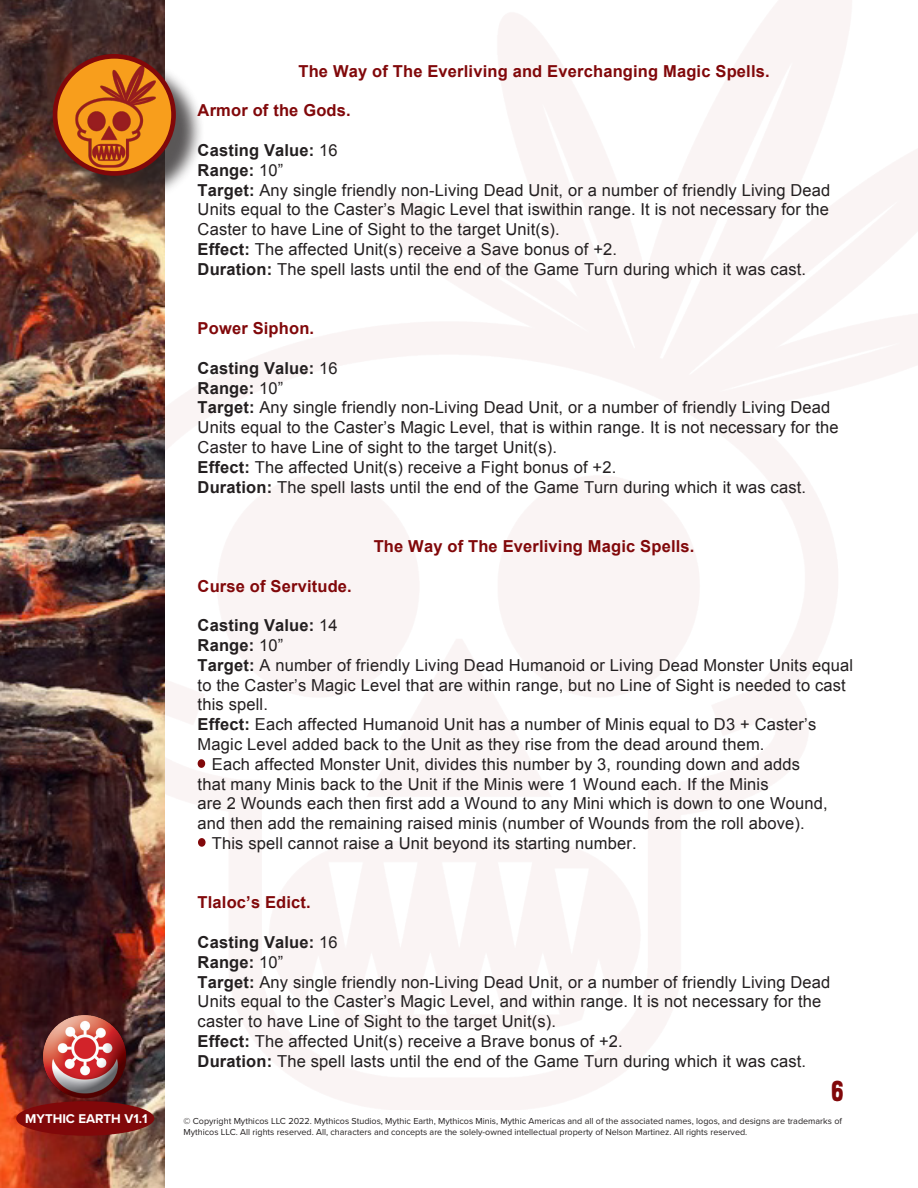
<style>
.page{position:relative;width:918px;height:1188px;background:#fff}
.page>*{position:absolute;margin:0;border:0;box-sizing:border-box;transform-origin:0 0}
.t1{font:28.5px "HALDEN SOLID";color:#81080a}
.t2{font:16.5px/19.8px "Arial";letter-spacing:.01em;color:#231f20}
.t3{font:700 16.5px "Arial";letter-spacing:.01em;color:#81080a}
.t4{font:700 16.5px "Arial";letter-spacing:.01em;color:#231f20}
.t5{font:700 13.2px "Proxima Nova";color:#fff}
.t6{font:9px "Proxima Nova";color:#231f20}
.s1{font-weight:400}
.s2{font-weight:700}
</style>
<div class="page">
<img style="left:0;top:0;width:165px;height:1188px">
<div style="left:57px;top:58px;width:148px;height:147px;background:#231f20;opacity:.75"></div>
<svg style="left:55px;top:56px;width:119px;height:117px;background:#e48519"></svg>
<img style="left:75px;top:65px;width:81px;height:103px">
<div style="left:53px;top:54px;width:123px;height:122px;border:5px solid #81080a;border-radius:50%"></div>
<div style="left:16px;top:1101px;width:138px;height:35px;background:#81080a;border-radius:50%"></div>
<img style="left:29px;top:1001px;width:111px;height:107px">
<div style="left:198px;top:838px;width:8px;height:9px;background:#81080a;border-radius:50%"></div>
<div style="left:198px;top:759px;width:7px;height:9px;background:#81080a;border-radius:50%"></div>
<p class="t5" style="left:25px;top:1109px;width:124px">MYTHIC EARTH V1.1</p>
<p class="t3" style="left:298px;top:60px;width:473px">The Way of The Everliving and Everchanging Magic Spells.</p>
<p class="t3" style="left:198px;top:100px;width:155px">Armor of the Gods.</p>
<p class="t4" style="left:198px;top:139px;width:142px">Casting Value: <span class="s1">16</span></p>
<p class="t4" style="left:198px;top:159px;width:87px">Range: <span class="s1">10”</span></p>
<p class="t2" style="left:198px;top:180px;width:634px;text-align:justify"><span class="s2">Target:</span> Any single friendly non-Living Dead Unit, or a number of friendly Living Dead Units equal to the Caster’s Magic Level that iswithin range. It is not necessary for the Caster to have Line of Sight to the target Unit(s).</p>
<p class="t2" style="left:198px;top:239px;width:421px"><span class="s2">Effect:</span> The affected Unit(s) receive a Save bonus of +2.</p>
<p class="t2" style="left:198px;top:259px;width:610px"><span class="s2">Duration:</span> The spell lasts until the end of the Game Turn during which it was cast.</p>
<p class="t3" style="left:198px;top:318px;width:118px">Power Siphon.</p>
<p class="t4" style="left:198px;top:357px;width:142px">Casting Value: <span class="s1">16</span></p>
<p class="t4" style="left:198px;top:377px;width:87px">Range: <span class="s1">10”</span></p>
<p class="t2" style="left:198px;top:398px;width:643px"><span class="s2">Target:</span> Any single friendly non-Living Dead Unit, or a number of friendly Living Dead<br>Units equal to the Caster’s Magic Level, that is within range. It is not necessary for the<br>Caster to have Line of sight to the target Unit(s).</p>
<p class="t2" style="left:198px;top:457px;width:420px"><span class="s2">Effect:</span> The affected Unit(s) receive a Fight bonus of +2.</p>
<p class="t2" style="left:198px;top:477px;width:610px"><span class="s2">Duration:</span> The spell lasts until the end of the Game Turn during which it was cast.</p>
<p class="t3" style="left:374px;top:535px;width:322px">The Way of The Everliving Magic Spells.</p>
<p class="t3" style="left:198px;top:575px;width:156px">Curse of Servitude.</p>
<p class="t4" style="left:198px;top:615px;width:142px">Casting Value: <span class="s1">14</span></p>
<p class="t4" style="left:198px;top:634px;width:87px">Range: <span class="s1">10”</span></p>
<p class="t2" style="left:198px;top:655px;width:657px"><span class="s2">Target:</span> A number of friendly Living Dead Humanoid or Living Dead Monster Units equal to the Caster’s Magic Level that are within range, but no Line of Sight is needed to cast this spell.</p>
<p class="t2" style="left:198px;top:715px;width:620px"><span class="s2">Effect:</span> Each affected Humanoid Unit has a number of Minis equal to D3 + Caster’s</p>
<p class="t2" style="left:198px;top:734px;width:568px">Magic Level added back to the Unit as they rise from the dead around them.</p>
<p class="t2" style="left:198px;top:754px;width:604px;text-indent:14px">Each affected Monster Unit, divides this number by 3, rounding down and adds that many Minis back to the Unit if the Minis were 1 Wound each. If the Minis</p>
<p class="t2" style="left:198px;top:794px;width:632px">are 2 Wounds each then first add a Wound to any Mini which is down to one Wound, and then add the remaining raised minis (number of Wounds from the roll above).</p>
<p class="t2" style="left:212px;top:833px;width:426px">This spell cannot raise a Unit beyond its starting number.</p>
<p class="t3" style="left:198px;top:892px;width:115px">Tlaloc’s Edict.</p>
<p class="t4" style="left:198px;top:931px;width:142px">Casting Value: <span class="s1">16</span></p>
<p class="t4" style="left:198px;top:951px;width:87px">Range: <span class="s1">10”</span></p>
<p class="t2" style="left:198px;top:972px;width:634px"><span class="s2">Target:</span> Any single friendly non-Living Dead Unit, or a number of friendly Living Dead<br>Units equal to the Caster’s Magic Level, and within range. It is not necessary for the caster to have Line of Sight to the target Unit(s).</p>
<p class="t2" style="left:198px;top:1031px;width:427px"><span class="s2">Effect:</span> The affected Unit(s) receive a Brave bonus of +2.</p>
<p class="t2" style="left:198px;top:1051px;width:610px"><span class="s2">Duration:</span> The spell lasts until the end of the Game Turn during which it was cast.</p>
<p class="t1" style="left:832px;top:1072px;width:13px">6</p>
<p class="t6" style="left:183px;top:1114px;width:660px">© Copyright Mythicos LLC 2022. Mythicos Studios, Mythic Earth, Mythicos Minis, Mythic Americas and all of the associated names, logos, and designs are trademarks of</p>
<p class="t6" style="left:183px;top:1125px;width:565px">Mythicos LLC. All rights reserved. All, characters and concepts are the solely-owned intellectual property of Nelson Martinez. All rights reserved.</p>
</div>
